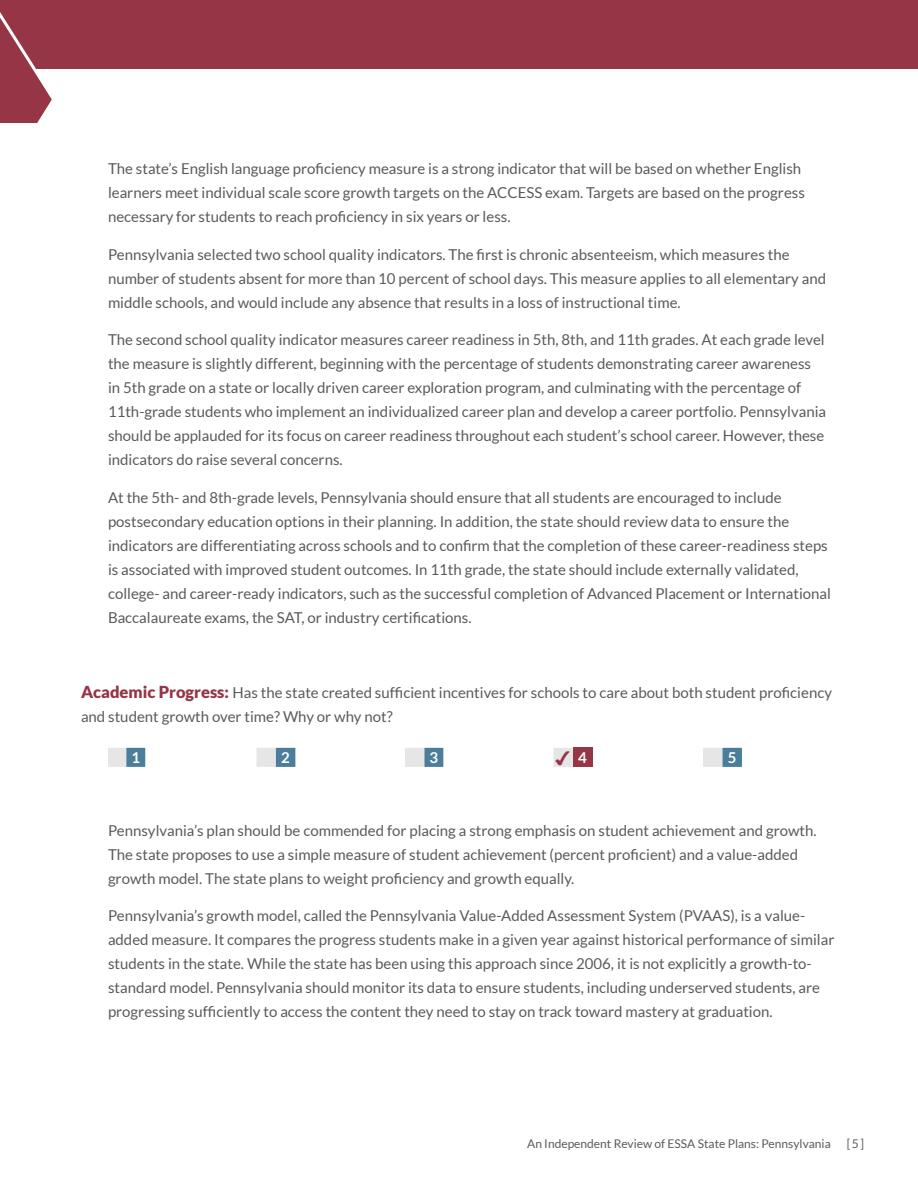
<style>
.page{position:relative;width:918px;height:1188px;background:#fff}
.page>*{position:absolute;margin:0;border:0;box-sizing:border-box;transform-origin:0 0}
.t1{font:18px "Monotype Sorts";color:#953545}
.BodyIndent{font:15px/24px "Lato";color:#5a5a5a}
.question{font:15px/24px "Lato";color:#5a5a5a}
.Header_1{font:700 15px "Lato";color:#fff}
.t2{font:12px "Lato";color:#5a5a5a}
.s1{font-weight:900;font-size:16.5px;color:#953545}
</style>
<div class="page">
<div style="left:56px;top:0;width:862px;height:69px;background:#953545"></div>
<svg style="left:0;top:0;width:56px;height:123px;background:#a24e5c"></svg>
<svg style="left:108px;top:748px;width:634px;height:19px"></svg>
<div style="left:573px;top:748px;width:19px;height:19px;background:#953545"></div>
<p class="BodyIndent" style="left:108px;top:157px;width:698px">The state’s English language proficiency measure is a strong indicator that will be based on whether English learners meet individual scale score growth targets on the ACCESS exam. Targets are based on the progress necessary for students to reach proficiency in six years or less.</p>
<p class="BodyIndent" style="left:108px;top:242px;width:720px">Pennsylvania selected two school quality indicators. The first is chronic absenteeism, which measures the number of students absent for more than 10 percent of school days. This measure applies to all elementary and middle schools, and would include any absence that results in a loss of instructional time.</p>
<p class="BodyIndent" style="left:108px;top:328px;width:720px">The second school quality indicator measures career readiness in 5th, 8th, and 11th grades. At each grade level the measure is slightly different, beginning with the percentage of students demonstrating career awareness in 5th grade on a state or locally driven career exploration program, and culminating with the percentage of 11th-grade students who implement an individualized career plan and develop a career portfolio. Pennsylvania should be applauded for its focus on career readiness throughout each student’s school career. However, these indicators do raise several concerns.</p>
<p class="BodyIndent" style="left:108px;top:485px;width:725px">At the 5th- and 8th-grade levels, Pennsylvania should ensure that all students are encouraged to include postsecondary education options in their planning. In addition, the state should review data to ensure the indicators are differentiating across schools and to confirm that the completion of these career-readiness steps is associated with improved student outcomes. In 11th grade, the state should include externally validated, college- and career-ready indicators, such as the successful completion of Advanced Placement or International Baccalaureate exams, the SAT, or industry certifications.</p>
<p class="question" style="left:81px;top:680px;width:753px"><span class="s1">Academic Progress:</span> Has the state created sufficient incentives for schools to care about both student proficiency and student growth over time? Why or why not?</p>
<p class="Header_1" style="left:131px;top:749px;width:10px">1</p>
<p class="Header_1" style="left:281px;top:749px;width:10px">2</p>
<p class="Header_1" style="left:430px;top:749px;width:10px">3</p>
<p class="t1" style="left:555px;top:750px;width:18px">4</p>
<p class="Header_1" style="left:578px;top:749px;width:10px">4</p>
<p class="Header_1" style="left:728px;top:749px;width:10px">5</p>
<p class="BodyIndent" style="left:108px;top:818px;width:710px">Pennsylvania’s plan should be commended for placing a strong emphasis on student achievement and growth.<br>The state proposes to use a simple measure of student achievement (percent proficient) and a value-added growth model. The state plans to weight proficiency and growth equally.</p>
<p class="BodyIndent" style="left:108px;top:904px;width:728px">Pennsylvania’s growth model, called the Pennsylvania Value-Added Assessment System (PVAAS), is a value&shy;added measure. It compares the progress students make in a given year against historical performance of similar students in the state. While the state has been using this approach since 2006, it is not explicitly a growth-to&shy;standard model. Pennsylvania should monitor its data to ensure students, including underserved students, are progressing sufficiently to access the content they need to stay on track toward mastery at graduation.</p>
<p class="t2" style="left:527px;top:1136px;width:305px">An Independent Review of ESSA State Plans: Pennsylvania</p>
<p class="t2" style="left:847px;top:1136px;width:19px">[5]</p>
</div>
